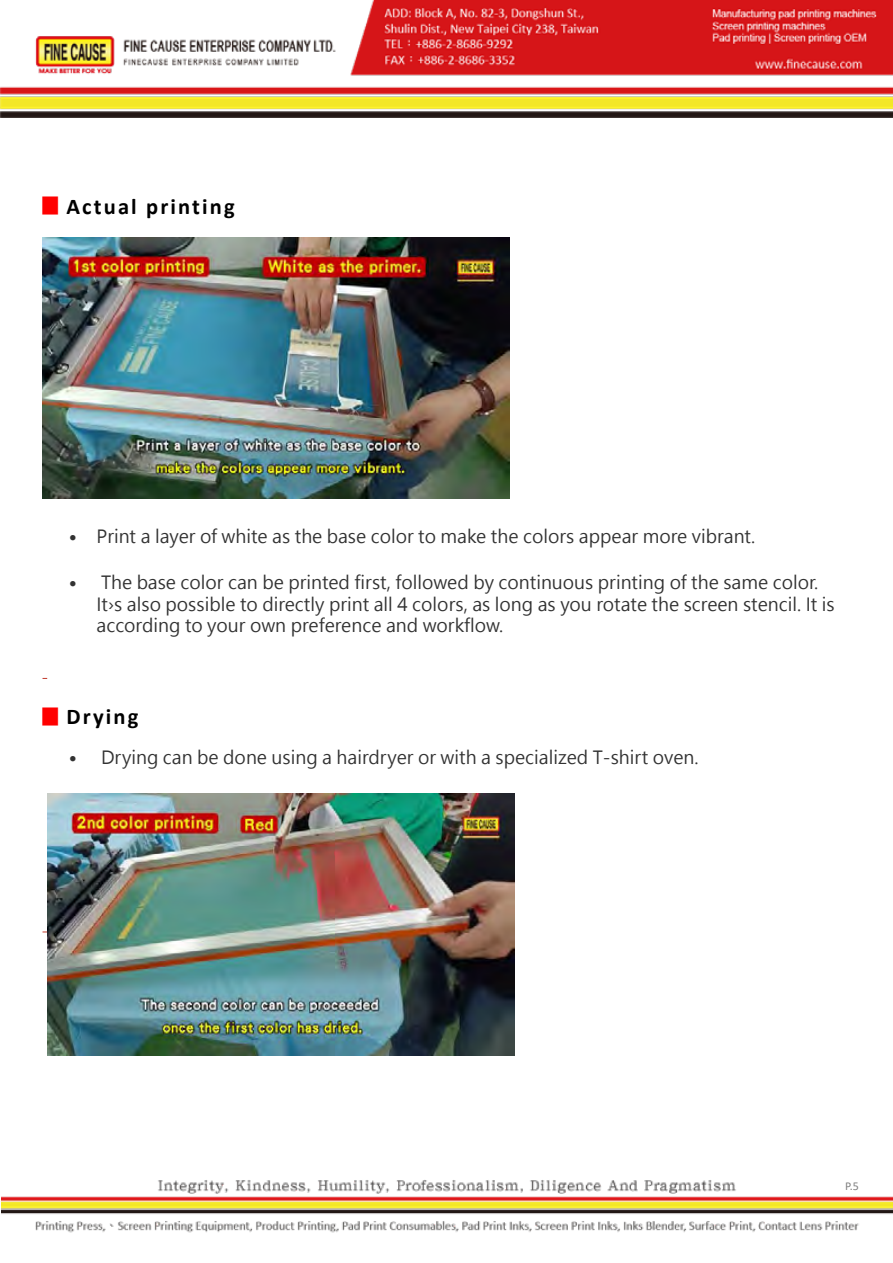
<style>
.page{position:relative;width:893px;height:1263px;background:#fff}
.page>*{position:absolute;margin:0;border:0;box-sizing:border-box;transform-origin:0 0}
.t1{font:700 22.5px "Calibri";letter-spacing:.095em;color:#000}
.t2{font:18px/21.6px "Microsoft Jheng Hei";color:#323232}
.t3{font:12px "Calibri";color:#808080}
.s1{font-family:"DF Hei Std W9";font-weight:400;font-size:18px;color:#f00}
</style>
<div class="page">
<img style="left:1px;top:0;width:891px;height:117px">
<img style="left:1px;top:1180px;width:892px;height:53px">
<img style="left:43px;top:237px;width:467px;height:262px">
<img style="left:47px;top:794px;width:467px;height:261px">
<p class="t1" style="left:43px;top:190px;width:194px"><span class="s1">▉</span> Actual printing</p>
<p class="t2" style="left:70px;top:525px;width:687px">• Print a layer of white as the base color to make the colors appear more vibrant.</p>
<p class="t2" style="left:97px;top:571px;width:740px;text-indent:-27px">• The base color can be printed first, followed by continuous printing of the same color.<br>It›s also possible to directly print all 4 colors, as long as you rotate the screen stencil. It is according to your own preference and workflow.</p>
<p class="t1" style="left:43px;top:701px;width:97px"><span class="s1">▉</span> Drying</p>
<p class="t2" style="left:70px;top:746px;width:631px">• Drying can be done using a hairdryer or with a specialized T-shirt oven.</p>
<p class="t3" style="left:845px;top:1177px;width:15px">P.5</p>
</div>
